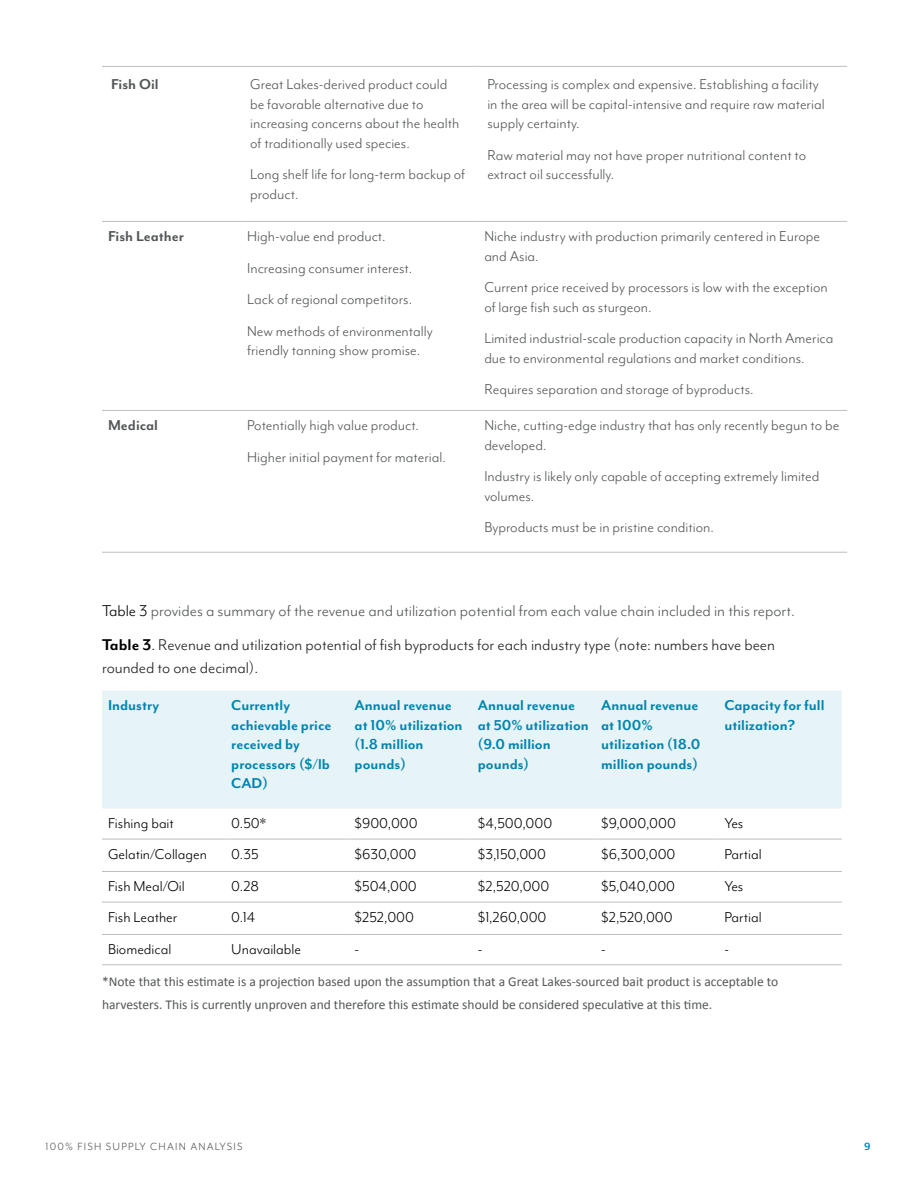
<style>
.page{position:relative;width:918px;height:1188px;background:#fff}
.page>*{position:absolute;margin:0;border:0;box-sizing:border-box;transform-origin:0 0}
.t1{font:18px/22.5px "Mr Eaves Mod OT";color:#231f20}
.t2{font:18px "Mr Eaves Mod OT";color:#545759}
.t3{font:16.5px/19.5px "Mr Eaves Mod OT";color:#545759}
.t4{font:700 16.5px/19.5px "Mr Eaves Mod OT";color:#0084ad}
.t5{font:16.5px "Mr Eaves Mod OT";color:#000}
.t6{font:700 16.5px "Mr Eaves Mod OT";color:#545759}
.t7{font:13.5px/22.5px "Calibri";color:#545759}
.t8{font:12px "Mr Eaves Mod OT";letter-spacing:.1em;color:#545759}
.t9{font:700 12px "Mr Eaves Mod OT";color:#0084ad}
.s1{color:#000}
.s2{font-weight:700;color:#000}
</style>
<div class="page">
<hr style="left:102px;top:66px;width:139px;height:1px;background:#bcbdc0">
<hr style="left:241px;top:66px;width:237px;height:1px;background:#bcbdc0">
<hr style="left:478px;top:66px;width:369px;height:1px;background:#bcbdc0">
<hr style="left:102px;top:221px;width:139px;height:1px;background:#bcbdc0">
<hr style="left:241px;top:221px;width:237px;height:1px;background:#bcbdc0">
<hr style="left:478px;top:221px;width:369px;height:1px;background:#bcbdc0">
<hr style="left:102px;top:410px;width:139px;height:1px;background:#bcbdc0">
<hr style="left:241px;top:410px;width:237px;height:1px;background:#bcbdc0">
<hr style="left:478px;top:410px;width:369px;height:1px;background:#bcbdc0">
<hr style="left:102px;top:552px;width:139px;height:1px;background:#bcbdc0">
<hr style="left:241px;top:552px;width:237px;height:1px;background:#bcbdc0">
<hr style="left:478px;top:552px;width:369px;height:1px;background:#bcbdc0">
<div style="left:102px;top:691px;width:740px;height:117px;background:#e6f3f7"></div>
<hr style="left:102px;top:839px;width:123px;height:1px;background:#bcbdc0">
<hr style="left:225px;top:839px;width:124px;height:1px;background:#bcbdc0">
<hr style="left:349px;top:839px;width:123px;height:1px;background:#bcbdc0">
<hr style="left:472px;top:839px;width:123px;height:1px;background:#bcbdc0">
<hr style="left:595px;top:839px;width:123px;height:1px;background:#bcbdc0">
<hr style="left:718px;top:839px;width:124px;height:1px;background:#bcbdc0">
<hr style="left:102px;top:871px;width:123px;height:1px;background:#bcbdc0">
<hr style="left:225px;top:871px;width:124px;height:1px;background:#bcbdc0">
<hr style="left:349px;top:871px;width:123px;height:1px;background:#bcbdc0">
<hr style="left:472px;top:871px;width:123px;height:1px;background:#bcbdc0">
<hr style="left:595px;top:871px;width:123px;height:1px;background:#bcbdc0">
<hr style="left:718px;top:871px;width:124px;height:1px;background:#bcbdc0">
<hr style="left:102px;top:902px;width:123px;height:1px;background:#bcbdc0">
<hr style="left:225px;top:902px;width:124px;height:1px;background:#bcbdc0">
<hr style="left:349px;top:902px;width:123px;height:1px;background:#bcbdc0">
<hr style="left:472px;top:902px;width:123px;height:1px;background:#bcbdc0">
<hr style="left:595px;top:902px;width:123px;height:1px;background:#bcbdc0">
<hr style="left:718px;top:902px;width:124px;height:1px;background:#bcbdc0">
<hr style="left:102px;top:934px;width:123px;height:1px;background:#bcbdc0">
<hr style="left:225px;top:934px;width:124px;height:1px;background:#bcbdc0">
<hr style="left:349px;top:934px;width:123px;height:1px;background:#bcbdc0">
<hr style="left:472px;top:934px;width:123px;height:1px;background:#bcbdc0">
<hr style="left:595px;top:934px;width:123px;height:1px;background:#bcbdc0">
<hr style="left:718px;top:934px;width:124px;height:1px;background:#bcbdc0">
<hr style="left:102px;top:964px;width:123px;height:1px;background:#bcbdc0">
<hr style="left:225px;top:964px;width:124px;height:1px;background:#bcbdc0">
<hr style="left:349px;top:964px;width:123px;height:1px;background:#bcbdc0">
<hr style="left:472px;top:964px;width:123px;height:1px;background:#bcbdc0">
<hr style="left:595px;top:964px;width:123px;height:1px;background:#bcbdc0">
<hr style="left:718px;top:964px;width:124px;height:1px;background:#bcbdc0">
<p class="t6" style="left:111px;top:75px;width:49px">Fish Oil</p>
<p class="t3" style="left:250px;top:74px;width:211px">Great Lakes-derived product could be favorable alternative due to increasing concerns about the health of traditionally used species.</p>
<p class="t3" style="left:250px;top:164px;width:216px">Long shelf life for long-term backup of product.</p>
<p class="t6" style="left:108px;top:227px;width:78px">Fish Leather</p>
<p class="t3" style="left:247px;top:226px;width:140px">High-value end product.</p>
<p class="t3" style="left:247px;top:258px;width:167px">Increasing consumer interest.</p>
<p class="t3" style="left:247px;top:289px;width:166px">Lack of regional competitors.</p>
<p class="t3" style="left:247px;top:321px;width:187px">New methods of environmentally friendly tanning show promise.</p>
<p class="t6" style="left:108px;top:416px;width:52px">Medical</p>
<p class="t3" style="left:247px;top:415px;width:173px">Potentially high value product.</p>
<p class="t3" style="left:247px;top:447px;width:200px">Higher initial payment for material.</p>
<p class="t3" style="left:487px;top:74px;width:339px">Processing is complex and expensive. Establishing a facility in the area will be capital-intensive and require raw material supply certainty.</p>
<p class="t3" style="left:487px;top:145px;width:320px">Raw material may not have proper nutritional content to extract oil successfully.</p>
<p class="t3" style="left:484px;top:226px;width:337px">Niche industry with production primarily centered in Europe and Asia.</p>
<p class="t3" style="left:484px;top:277px;width:345px">Current price received by processors is low with the exception of large fish such as sturgeon.</p>
<p class="t3" style="left:484px;top:328px;width:351px">Limited industrial-scale production capacity in North America due to environmental regulations and market conditions.</p>
<p class="t3" style="left:484px;top:379px;width:271px">Requires separation and storage of byproducts.</p>
<p class="t3" style="left:484px;top:415px;width:356px">Niche, cutting-edge industry that has only recently begun to be developed.</p>
<p class="t3" style="left:484px;top:466px;width:337px">Industry is likely only capable of accepting extremely limited volumes.</p>
<p class="t3" style="left:484px;top:517px;width:231px">Byproducts must be in pristine condition.</p>
<p class="t2" style="left:102px;top:600px;width:695px"><span class="s1">Table 3</span> provides a summary of the revenue and utilization potential from each value chain included in this report.</p>
<p class="t1" style="left:102px;top:633px;width:675px"><span class="s2">Table 3</span><span class="s1">.</span> Revenue and utilization potential of fish byproducts for each industry type (note: numbers have been rounded to one decimal).</p>
<p class="t4" style="left:108px;top:696px;width:53px">Industry</p>
<p class="t4" style="left:231px;top:696px;width:102px">Currently achievable price received by processors ($/lb<br>CAD)</p>
<p class="t4" style="left:355px;top:696px;width:110px">Annual revenue at 10% utilization (1.8 million pounds)</p>
<p class="t4" style="left:478px;top:696px;width:112px">Annual revenue at 50% utilization (9.0 million pounds)</p>
<p class="t4" style="left:601px;top:696px;width:101px">Annual revenue at 100% utilization (18.0 million pounds)</p>
<p class="t4" style="left:724px;top:696px;width:102px">Capacity for full utilization?</p>
<p class="t5" style="left:108px;top:814px;width:67px">Fishing bait</p>
<p class="t5" style="left:231px;top:814px;width:36px">0.50*</p>
<p class="t5" style="left:355px;top:814px;width:65px">$900,000</p>
<p class="t5" style="left:478px;top:814px;width:76px">$4,500,000</p>
<p class="t5" style="left:601px;top:814px;width:76px">$9,000,000</p>
<p class="t5" style="left:724px;top:814px;width:20px">Yes</p>
<p class="t5" style="left:108px;top:845px;width:101px">Gelatin/Collagen</p>
<p class="t5" style="left:231px;top:845px;width:29px">0.35</p>
<p class="t5" style="left:355px;top:845px;width:63px">$630,000</p>
<p class="t5" style="left:478px;top:845px;width:70px">$3,150,000</p>
<p class="t5" style="left:601px;top:845px;width:76px">$6,300,000</p>
<p class="t5" style="left:724px;top:845px;width:39px">Partial</p>
<p class="t5" style="left:108px;top:877px;width:78px">Fish Meal/Oil</p>
<p class="t5" style="left:231px;top:877px;width:29px">0.28</p>
<p class="t5" style="left:355px;top:877px;width:64px">$504,000</p>
<p class="t5" style="left:478px;top:877px;width:73px">$2,520,000</p>
<p class="t5" style="left:601px;top:877px;width:76px">$5,040,000</p>
<p class="t5" style="left:724px;top:877px;width:20px">Yes</p>
<p class="t5" style="left:108px;top:908px;width:71px">Fish Leather</p>
<p class="t5" style="left:231px;top:908px;width:26px">0.14</p>
<p class="t5" style="left:355px;top:908px;width:61px">$252,000</p>
<p class="t5" style="left:478px;top:908px;width:70px">$1,260,000</p>
<p class="t5" style="left:601px;top:908px;width:73px">$2,520,000</p>
<p class="t5" style="left:724px;top:908px;width:39px">Partial</p>
<p class="t5" style="left:108px;top:940px;width:65px">Biomedical</p>
<p class="t5" style="left:231px;top:940px;width:71px">Unavailable</p>
<p class="t5" style="left:355px;top:940px;width:6px">-</p>
<p class="t5" style="left:478px;top:940px;width:6px">-</p>
<p class="t5" style="left:601px;top:940px;width:6px">-</p>
<p class="t5" style="left:724px;top:940px;width:6px">-</p>
<p class="t7" style="left:102px;top:970px;width:678px">*Note that this estimate is a projection based upon the assumption that a Great Lakes-sourced bait product is acceptable to harvesters. This is currently unproven and therefore this estimate should be considered speculative at this time.</p>
<p class="t8" style="left:46px;top:1140px;width:198px">100% FISH SUPPLY CHAIN ANALYSIS</p>
<p class="t9" style="left:864px;top:1140px;width:8px">9</p>
</div>
